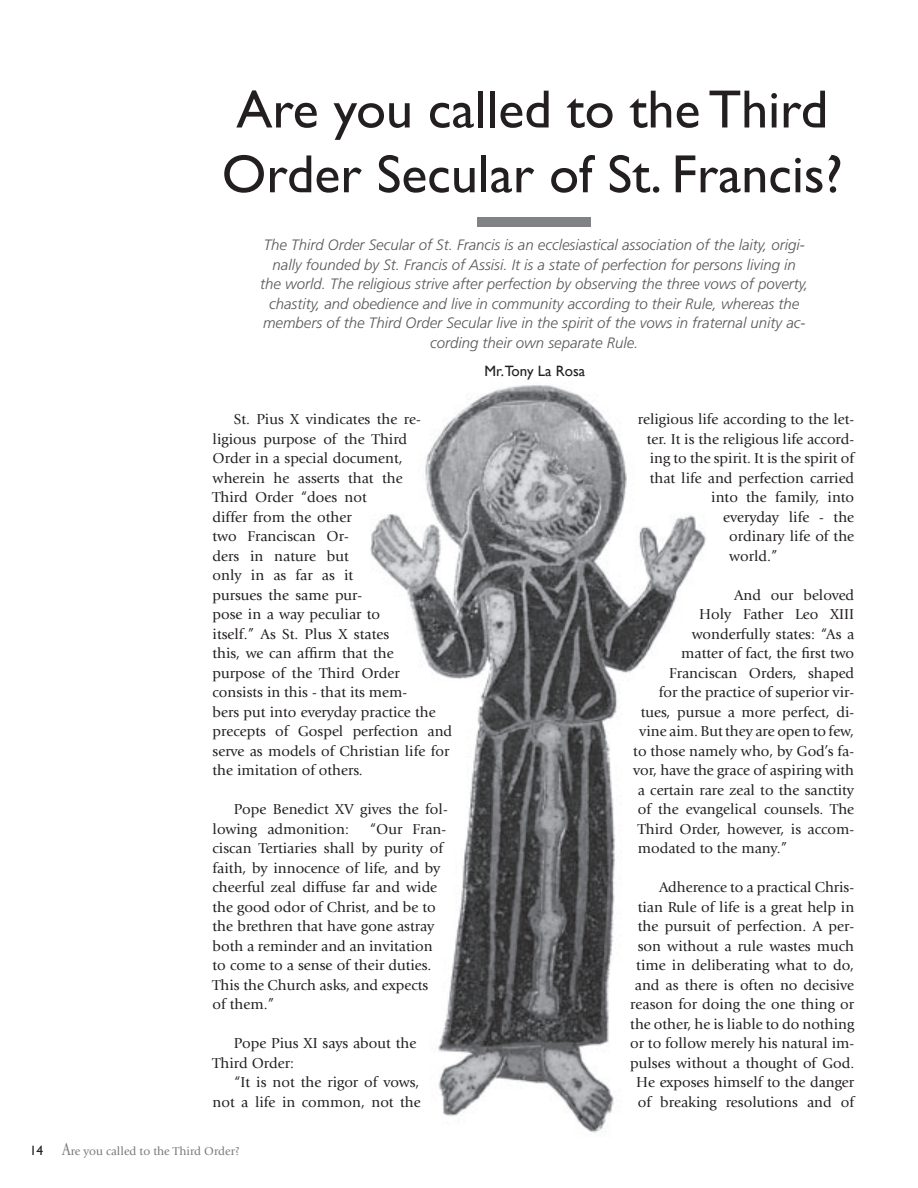
<style>
.page{position:relative;width:918px;height:1188px;background:#fff}
.page>*{position:absolute;margin:0;border:0;box-sizing:border-box;transform-origin:0 0}
.t1{font:54px/64.8px "Gill Sans";color:#231f20}
.Text{font:15px/19.5px "Giovanni Std";color:#231f20}
.Intro{font:italic 300 15px/19.5px "Frutiger LT Std";color:#57585a;text-align:center}
.Author{font:15px "Gill Sans";color:#231f20}
.t2{font:12px "Giovanni Std";color:#76787b}
.s1{font-family:"Gill Sans";font-size:13.5px;color:#231f20}
.s2{font-size:18px}
</style>
<div class="page">
<div style="left:478px;top:217px;width:113px;height:10px;background:#808285"></div>
<img style="left:370px;top:385px;width:336px;height:748px">
<p class="t1" style="left:222px;top:78px;width:622px">Are you called to the Third<br>Order Secular of St. Francis?</p>
<p class="Intro" style="left:260px;top:235px;width:550px">The Third Order Secular of St. Francis is an ecclesiastical association of the laity, origi&shy;nally founded by St. Francis of Assisi. It is a state of perfection for persons living in<br>the world. The religious strive after perfection by observing the three vows of poverty, chastity, and obedience and live in community according to their Rule, whereas the members of the Third Order Secular live in the spirit of the vows in fraternal unity ac&shy;cording their own separate Rule.</p>
<p class="Author" style="left:485px;top:362px;width:102px">Mr.Tony La Rosa</p>
<p class="Author" style="left:487px;top:357px;width:102px">Fr. Paul Greuter</p>
<p class="Text" style="left:213px;top:410px;width:241px;text-indent:21px">St. Pius X vindicates the re&shy;ligious purpose of the Third<br>Order in a special document, wherein he asserts that the<br>Third Order “does not<br>differ from the other<br>two Franciscan Or-<br>ders in nature but<br>only in as far as it<br>pursues the same pur-<br>pose in a way peculiar to<br>itself.” As St. Plus X states<br>this, we can affirm that the<br>purpose of the Third Order consists in this - that its mem-<br>bers put into everyday practice the precepts of Gospel perfection and serve as models of Christian life for the imitation of others.</p>
<p class="Text" style="left:213px;top:800px;width:237px;text-indent:21px">Pope Benedict XV gives the fol&shy;lowing admonition:</p>
<p class="Text" style="left:213px;top:819px;width:235px;text-indent:157px">“Our Fran&shy;ciscan Tertiaries shall by purity of faith, by innocence of life, and by cheerful zeal diffuse far and wide the good odor of Christ, and be to the brethren that have gone astray both a reminder and an invitation to come to a sense of their duties.<br>This the Church asks, and expects<br>of them.”</p>
<p class="Text" style="left:213px;top:1034px;width:205px;text-indent:21px">Pope Pius XI says about the<br>Third Order:</p>
<p class="Text" style="left:213px;top:1073px;width:210px;text-align:right">“It is not the rigor of vows, not a life in common, not the</p>
<p class="t2" style="left:30px;top:1144px;width:212px"><span class="s1">14</span> <span class="s2">A</span>re you called to the Third Order?</p>
<p class="Text" style="left:638px;top:410px;width:218px">religious life according to the let-</p>
<p class="Text" style="left:647px;top:429px;width:209px">ter. It is the religious life accord-</p>
<p class="Text" style="left:650px;top:449px;width:206px">ing to the spirit. It is the spirit of</p>
<p class="Text" style="left:650px;top:468px;width:206px">that life and perfection carried</p>
<p class="Text" style="left:711px;top:488px;width:144px">into the family, into</p>
<p class="Text" style="left:723px;top:507px;width:132px">everyday life - the</p>
<p class="Text" style="left:729px;top:527px;width:126px">ordinary life of the</p>
<p class="Text" style="left:729px;top:546px;width:50px">world.”</p>
<p class="Text" style="left:734px;top:585px;width:122px">And our beloved</p>
<p class="Text" style="left:699px;top:605px;width:156px">Holy Father Leo XIII</p>
<p class="Text" style="left:692px;top:624px;width:164px">wonderfully states: “As a</p>
<p class="Text" style="left:681px;top:644px;width:174px">matter of fact, the first two</p>
<p class="Text" style="left:669px;top:663px;width:186px">Franciscan Orders, shaped</p>
<p class="Text" style="left:659px;top:683px;width:197px">for the practice of superior vir-</p>
<p class="Text" style="left:641px;top:702px;width:215px">tues, pursue a more perfect, di-</p>
<p class="Text" style="left:639px;top:722px;width:216px">vine aim. But they are open to few,</p>
<p class="Text" style="left:633px;top:741px;width:222px">to those namely who, by God’s fa-</p>
<p class="Text" style="left:633px;top:761px;width:222px">vor, have the grace of aspiring with</p>
<p class="Text" style="left:638px;top:780px;width:218px">a certain rare zeal to the sanctity</p>
<p class="Text" style="left:638px;top:800px;width:218px">of the evangelical counsels. The</p>
<p class="Text" style="left:638px;top:819px;width:218px">Third Order, however, is accom-</p>
<p class="Text" style="left:638px;top:839px;width:151px">modated to the many.”</p>
<p class="Text" style="left:630px;top:878px;width:225px;text-align:right">Adherence to a practical Chris&shy;tian Rule of life is a great help in the pursuit of perfection. A per&shy;son without a rule wastes much time in deliberating what to do, and as there is often no decisive reason for doing the one thing or the other, he is liable to do nothing or to follow merely his natural im&shy;pulses without a thought of God.<br>He exposes himself to the danger of breaking resolutions and of</p>
</div>
